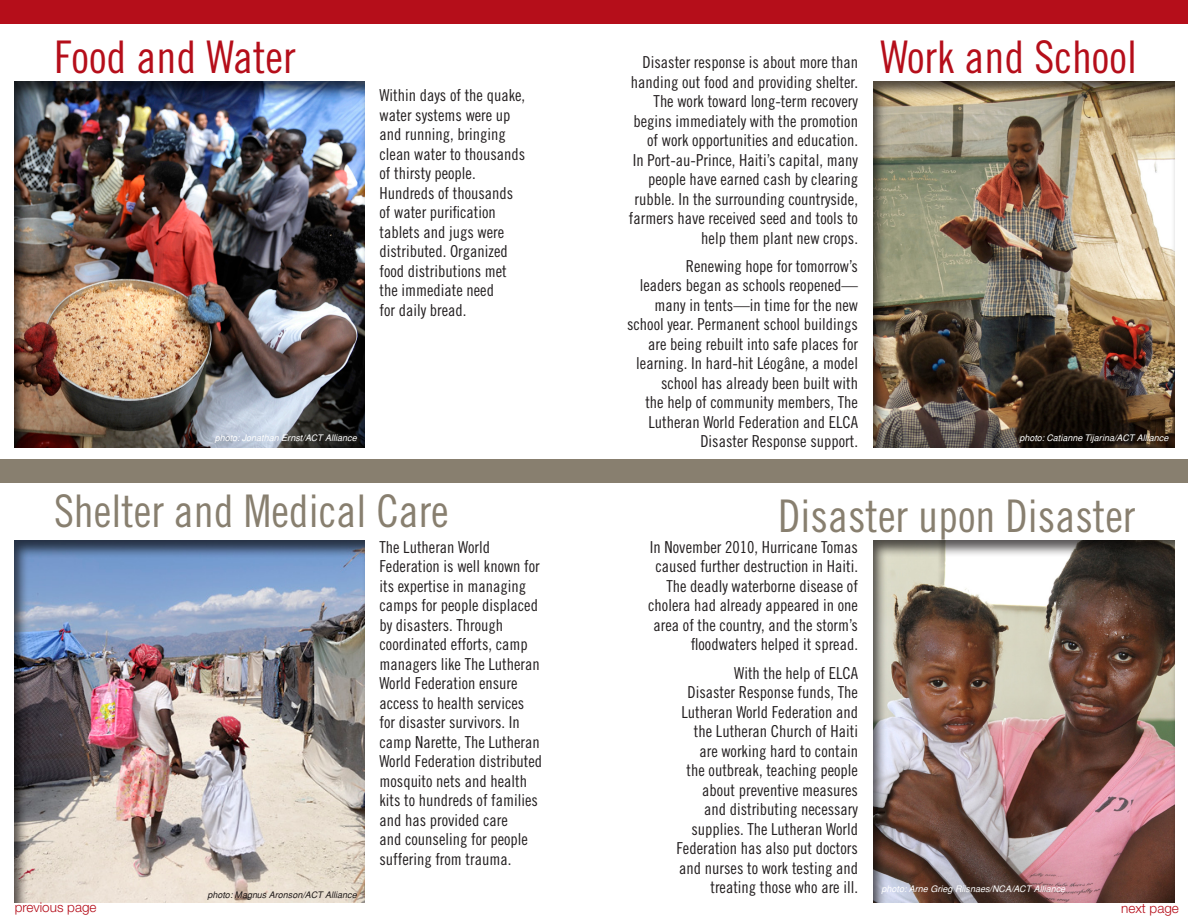
<style>
.page{position:relative;width:1188px;height:918px;background:#fff}
.page>*{position:absolute;margin:0;border:0;box-sizing:border-box;transform-origin:0 0}
.t1{font:45px "Trade Gothic Cond Eighteen";color:#887f6f}
.t2{font:45px "Trade Gothic Cond Eighteen";color:#b50e1a}
.t3{font:16.5px/19.5px "Trade Gothic Cond Eighteen";color:#231f20;text-align:right}
.t4{font:300 13.5px "Helvetica Neue";color:#b50e1a}
.t5{font:italic 9px "Helvetica";color:#fff}
.t6{font:italic 9px "Helvetica";color:#231f20}
</style>
<div class="page">
<div style="left:0;top:459px;width:1188px;height:23px;background:#887f6f"></div>
<div style="left:873px;top:539px;width:304px;height:366px;background:#231f20;opacity:.75"></div>
<div style="left:13px;top:81px;width:353px;height:367px;background:#231f20;opacity:.75"></div>
<div style="left:14px;top:540px;width:351px;height:363px;background:#231f20;opacity:.75"></div>
<div style="left:871px;top:80px;width:305px;height:369px;background:#231f20;opacity:.75"></div>
<div style="left:0;top:0;width:1188px;height:23px;background:#b50e1a"></div>
<p class="t2" style="left:54px;top:30px;width:243px">Food and Water</p>
<p class="t2" style="left:880px;top:30px;width:258px">Work and School</p>
<p class="t3" style="left:629px;top:52px;width:231px">Disaster response is about more than handing out food and providing shelter.<br>The work toward long-term recovery begins immediately with the promotion of work opportunities and education.<br>In Port-au-Prince, Haiti’s capital, many people have earned cash by clearing rubble. In the surrounding countryside, farmers have received seed and tools to help them plant new crops.</p>
<p class="t3" style="left:627px;top:256px;width:232px">Renewing hope for tomorrow’s<br>leaders began as schools reopened— many in tents—in time for the new school year. Permanent school buildings are being rebuilt into safe places for learning. In hard-hit Léogâne, a model school has already been built with<br>the help of community members, The Lutheran World Federation and ELCA Disaster Response support.</p>
<p class="t3" style="left:380px;top:86px;width:147px;text-align:left">Within days of the quake, water systems were up and running, bringing clean water to thousands of thirsty people.<br>Hundreds of thousands of water purification tablets and jugs were distributed. Organized food distributions met the immediate need<br>for daily bread.</p>
<p class="t5" style="left:215px;top:433px;width:144px">photo: Jonathan Ernst/ACT Alliance</p>
<p class="t5" style="left:1019px;top:433px;width:151px">photo: Catianne Tijarina/ACT Alliance</p>
<p class="t1" style="left:54px;top:485px;width:396px">Shelter and Medical Care</p>
<p class="t1" style="left:778px;top:489px;width:359px">Disaster upon Disaster</p>
<p class="t3" style="left:648px;top:537px;width:211px">In November 2010, Hurricane Tomas caused further destruction in Haiti.<br>The deadly waterborne disease of cholera had already appeared in one area of the country, and the storm’s floodwaters helped it spread.</p>
<p class="t3" style="left:677px;top:663px;width:183px">With the help of ELCA<br>Disaster Response funds, The<br>Lutheran World Federation and the Lutheran Church of Haiti are working hard to contain<br>the outbreak, teaching people about preventive measures and distributing necessary supplies. The Lutheran World<br>Federation has also put doctors and nurses to work testing and treating those who are ill.</p>
<p class="t3" style="left:380px;top:537px;width:164px;text-align:left">The Lutheran World<br>Federation is well known for its expertise in managing camps for people displaced by disasters. Through coordinated efforts, camp managers like The Lutheran<br>World Federation ensure access to health services for disaster survivors. In camp Narette, The Lutheran<br>World Federation distributed mosquito nets and health kits to hundreds of families and has provided care<br>and counseling for people suffering from trauma.</p>
<p class="t5" style="left:882px;top:883px;width:185px">photo: Arne Grieg Riisnaes/NCA/ACT Alliance</p>
<p class="t6" style="left:207px;top:889px;width:151px">photo: Magnus Aronson/ACT Alliance</p>
<p class="t4" style="left:15px;top:899px;width:83px">previous page</p>
<p class="t4" style="left:1121px;top:900px;width:59px">next page</p>
</div>
